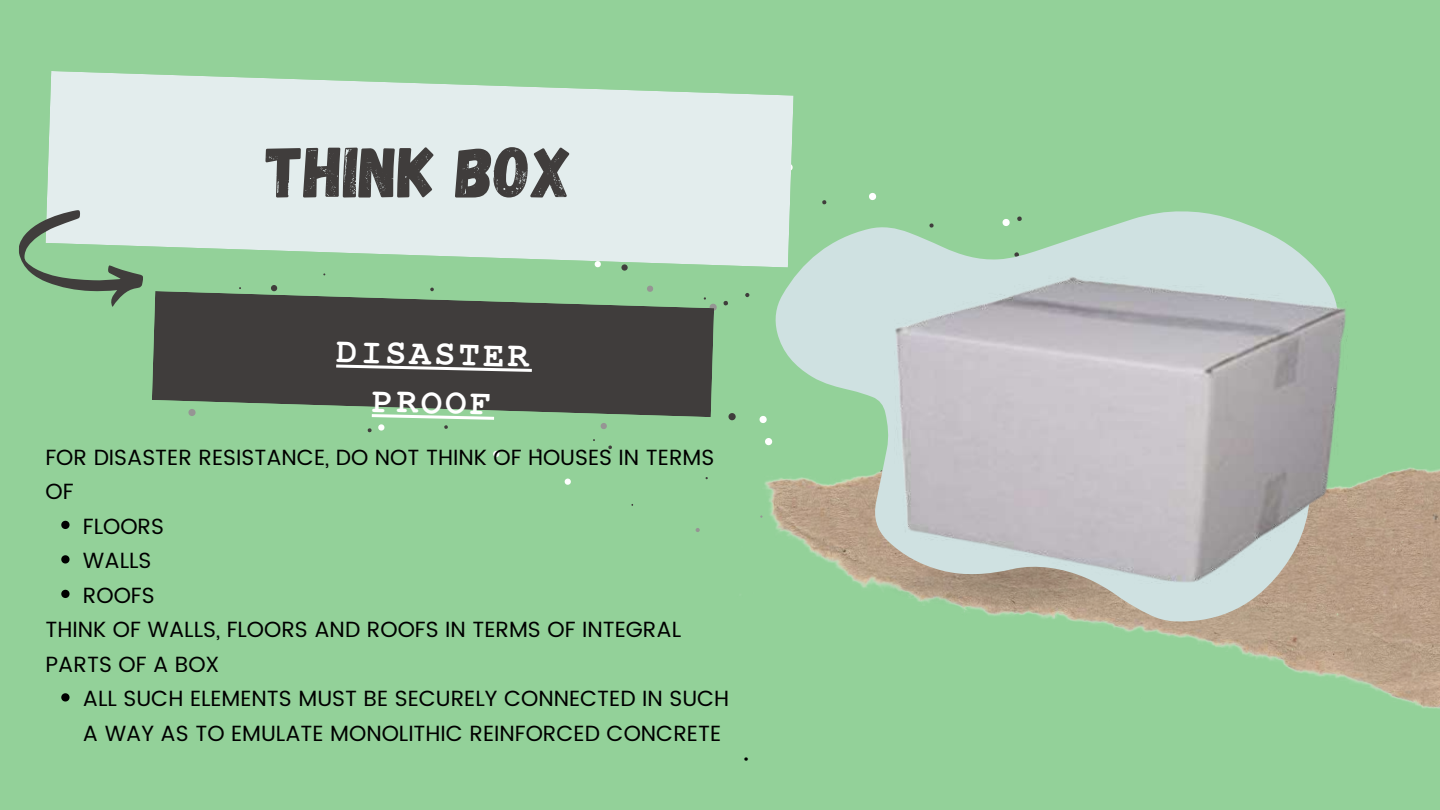
<style>
.page{position:relative;width:1440px;height:810px;background:#93d199}
.page>*{position:absolute;margin:0;border:0;box-sizing:border-box;transform-origin:0 0}
.t1{font:71.2px "Gagalin";color:#403d3c}
.t2{font:700 35.3px/48.7px "Tlwg Typewriter";color:#fff;text-align:center}
.t3{font:22px/34.5px "Poppins";color:#000}
.t4{font:700 12px "Arimo";color:#000}
</style>
<div class="page">
<svg style="left:430px;top:287px;width:4px;height:4px"></svg>
<div style="left:621px;top:264px;width:7px;height:7px;background:#403d3c;border-radius:50%"></div>
<svg style="left:271px;top:285px;width:6px;height:6px"></svg>
<svg style="left:536px;top:448px;width:4px;height:5px"></svg>
<svg style="left:608px;top:445px;width:4px;height:4px"></svg>
<svg style="left:564px;top:478px;width:7px;height:7px"></svg>
<svg style="left:493px;top:450px;width:7px;height:7px"></svg>
<svg style="left:647px;top:285px;width:6px;height:6px"></svg>
<svg style="left:600px;top:423px;width:7px;height:6px"></svg>
<svg style="left:745px;top:293px;width:4px;height:4px"></svg>
<svg style="left:696px;top:528px;width:4px;height:4px"></svg>
<div style="left:728px;top:413px;width:8px;height:7px;background:#403d3c;border-radius:50%"></div>
<svg style="left:822px;top:200px;width:5px;height:5px"></svg>
<svg style="left:869px;top:193px;width:8px;height:7px"></svg>
<svg style="left:714px;top:301px;width:14px;height:10px"></svg>
<svg style="left:759px;top:416px;width:8px;height:7px"></svg>
<img style="left:760px;top:438px;width:680px;height:271px">
<svg style="left:774px;top:211px;width:568px;height:412px"></svg>
<svg style="left:47px;top:71px;width:747px;height:196px;fill:#e3eded"></svg>
<svg style="left:19px;top:209px;width:126px;height:98px"></svg>
<img style="left:894px;top:267px;width:453px;height:316px">
<svg style="left:61px;top:521px;width:9px;height:8px"></svg>
<svg style="left:61px;top:555px;width:9px;height:9px"></svg>
<svg style="left:61px;top:590px;width:9px;height:8px"></svg>
<svg style="left:61px;top:693px;width:9px;height:9px"></svg>
<svg style="left:152px;top:291px;width:562px;height:126px;fill:#403d3c"></svg>
<svg style="left:336px;top:365px;width:196px;height:7px"></svg>
<svg style="left:367px;top:414px;width:127px;height:19px"></svg>
<h1 class="t1" style="left:266px;top:126px;width:308px">THINK BOx</h1>
<h2 class="t2" style="left:337px;top:328px;width:194px;rotate:1deg">DISASTER<br>PROOF</h2>
<p class="t3" style="left:46px;top:440px;width:670px">FOR DISASTER RESISTANCE, DO NOT THINK OF HOUSES IN TERMS<br>OF</p>
<p class="t3" style="left:83px;top:509px;width:83px">FLOORS<br>WALLS<br>ROOFS</p>
<p class="t3" style="left:46px;top:612px;width:637px">THINK OF WALLS, FLOORS AND ROOFS IN TERMS OF INTEGRAL<br>PARTS OF A BOX</p>
<p class="t3" style="left:83px;top:681px;width:648px">ALL SUCH ELEMENTS MUST BE SECURELY CONNECTED IN SUCH<br>A WAY AS TO EMULATE MONOLITHIC REINFORCED CONCRETE</p>
<p class="t4" style="left:744px;top:752px;width:6px">•</p>
</div>
